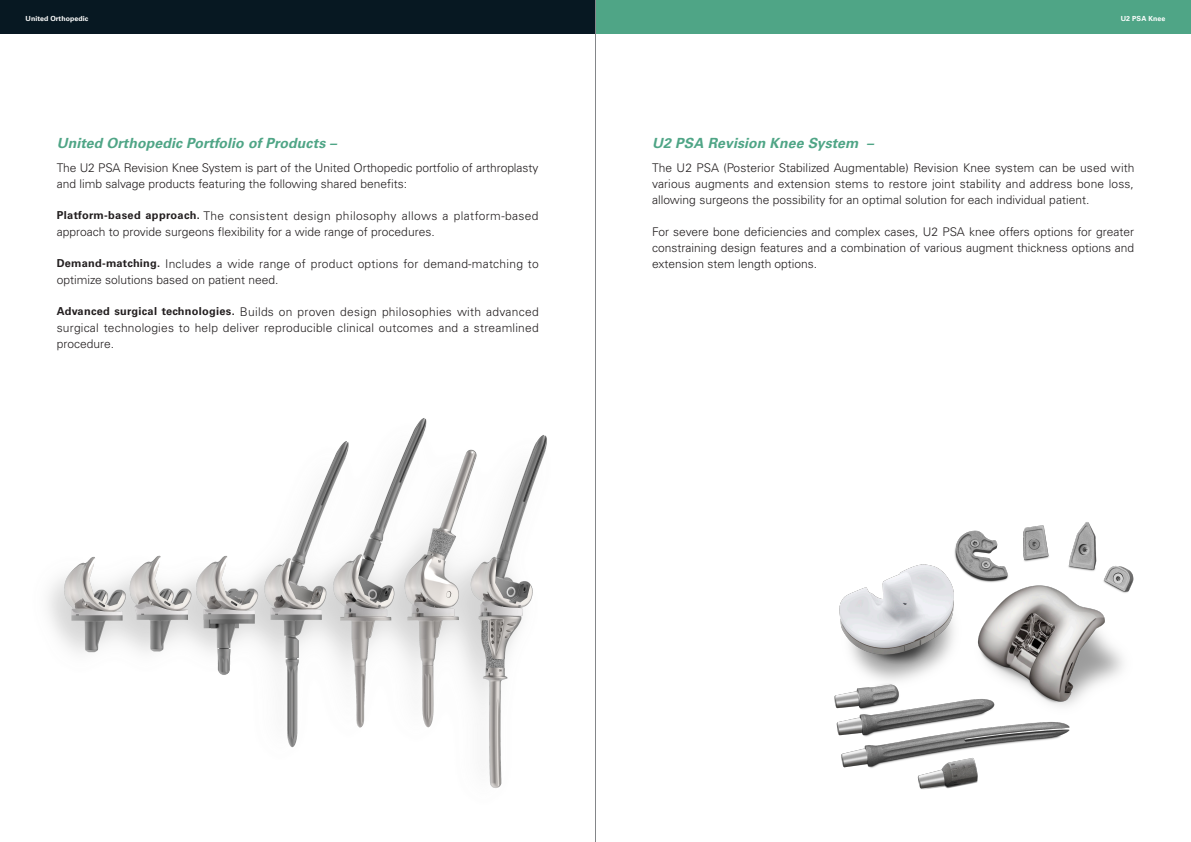
<style>
.page{position:relative;width:1191px;height:842px;background:#fff}
.page>*{position:absolute;margin:0;border:0;box-sizing:border-box;transform-origin:0 0}
.內文{font:italic 700 14px "Univers LT Pro 65";letter-spacing:.01em;color:#4fa586}
.內文-2{font:300 12px/16px "Univers LT Pro 45";color:#231f20;text-align:justify}
.內文-3{font:300 12px/16px "Univers LT Pro 45";letter-spacing:.02em;color:#231f20}
.t1{font:700 7px "Univers LT Pro 65";letter-spacing:.01em;color:#fff}
.s1{font-family:"Univers LT Pro 65";font-weight:700;font-size:11px}
</style>
<div class="page">
<div style="left:0;top:0;width:595px;height:34px;background:#071822"></div>
<div style="left:595px;top:0;width:596px;height:34px;background:#4fa586"></div>
<img style="left:834px;top:522px;width:300px;height:268px">
<img style="left:48px;top:418px;width:499px;height:370px">
<hr style="left:595px;top:0;width:1px;height:842px;background:#848689">
<p class="t1" style="left:26px;top:14px;width:64px">United Orthopedic</p>
<p class="t1" style="left:1120px;top:14px;width:46px">U2 PSA Knee</p>
<p class="內文" style="left:57px;top:133px;width:281px">United Orthopedic Portfolio of Products –</p>
<p class="內文-2" style="left:57px;top:159px;width:483px">The U2 PSA Revision Knee System is part of the United Orthopedic portfolio of arthroplasty and limb salvage products featuring the following shared benefits:</p>
<p class="內文-2" style="left:57px;top:207px;width:483px"><span class="s1">Platform-based approach.</span> The consistent design philosophy allows a platform-based approach to provide surgeons flexibility for a wide range of procedures.</p>
<p class="內文-3" style="left:57px;top:255px;width:483px"><span class="s1">Demand-matching.</span> Includes a wide range of product options for demand-matching to optimize solutions based on patient need.</p>
<p class="內文-2" style="left:57px;top:303px;width:483px"><span class="s1">Advanced surgical technologies.</span> Builds on proven design philosophies with advanced surgical technologies to help deliver reproducible clinical outcomes and a streamlined procedure.</p>
<p class="內文" style="left:652px;top:133px;width:223px">U2 PSA Revision Knee System –</p>
<p class="內文-2" style="left:652px;top:159px;width:484px">The U2 PSA (Posterior Stabilized Augmentable) Revision Knee system can be used with various augments and extension stems to restore joint stability and address bone loss, allowing surgeons the possibility for an optimal solution for each individual patient.</p>
<p class="內文-2" style="left:652px;top:223px;width:483px">For severe bone deficiencies and complex cases, U2 PSA knee offers options for greater constraining design features and a combination of various augment thickness options and extension stem length options.</p>
</div>
